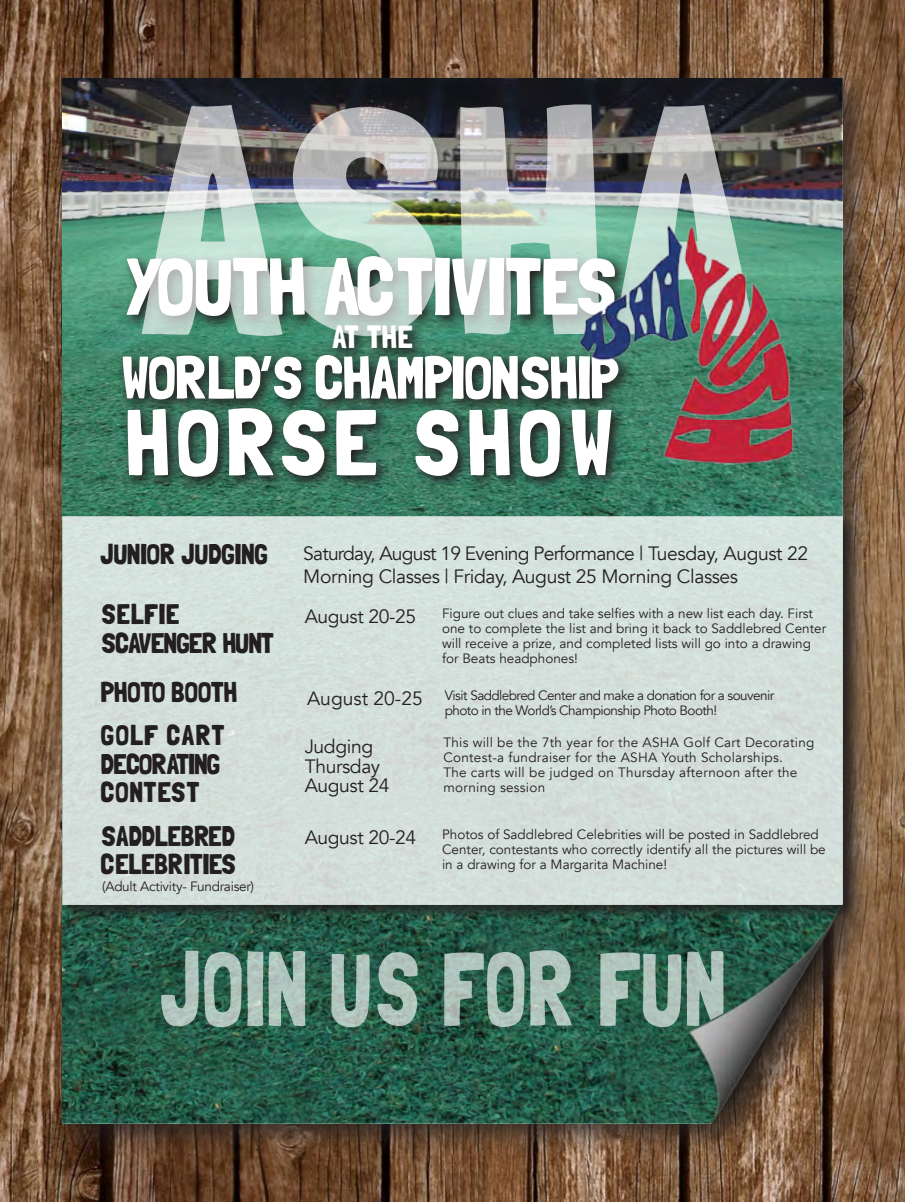
<style>
.page{position:relative;width:905px;height:1202px;background:#fff}
.page>*{position:absolute;margin:0;border:0;box-sizing:border-box;transform-origin:0 0}
.t1{font:325.2px "Londrina Solid";color:#fff}
.t2{font:93.75px "Londrina Solid";letter-spacing:.05em;color:#fff}
.t3{font:80.7px "Londrina Solid";letter-spacing:-.02em;color:#fff}
.t4{font:60px "Londrina Solid";letter-spacing:-.03em;color:#fff}
.t5{font:32.1px "Londrina Solid";color:#fff}
.t6{font:28.5px/28.5px "Londrina Solid";letter-spacing:-.02em;color:#231f20}
.t7{font:28.5px/49.7px "Londrina Solid";letter-spacing:-.04em;color:#231f20}
.t8{font:19.2px/19.5px "Avenir";letter-spacing:-.02em;color:#231f20}
.t9{font:19.2px "Avenir";color:#231f20}
.t10{font:13.5px/15px "Avenir";color:#231f20}
.t11{font:13.5px/15px "Avenir";letter-spacing:.02em;color:#231f20}
.t12{font:13.5px/15px "Avenir";letter-spacing:-.04em;color:#231f20}
.t13{font:13.5px "Avenir";letter-spacing:-.02em;color:#231f20}
</style>
<div class="page">
<img style="left:0;top:0;width:904px;height:1201px">
<div style="left:49px;top:66px;width:827px;height:1090px;background:#231f20;opacity:.75"></div>
<img style="left:62px;top:79px;width:780px;height:1044px">
<svg style="left:121px;top:249px;width:456px;height:82px"></svg>
<svg style="left:327px;top:319px;width:100px;height:29px"></svg>
<svg style="left:116px;top:348px;width:461px;height:66px"></svg>
<svg style="left:121px;top:401px;width:505px;height:91px"></svg>
<img style="left:577px;top:214px;width:227px;height:259px">
<svg style="left:61px;top:515px;width:797px;height:405px"></svg>
<div style="left:62px;top:516px;width:780px;height:389px;background:#d4dfdb"></div>
<svg style="left:161px;top:949px;width:562px;height:79px"></svg>
<h1 class="t1" style="left:136px;top:30px;width:625px">ASHA</h1>
<p class="t3" style="left:124px;top:239px;width:495px">YOUTH ACTIVITES</p>
<p class="t5" style="left:332px;top:318px;width:83px">AT THE</p>
<p class="t4" style="left:121px;top:342px;width:499px">WORLD’S CHAMPIONSHIP</p>
<p class="t2" style="left:125px;top:387px;width:490px">HORSE SHOW</p>
<p class="t6" style="left:101px;top:523px;width:169px;line-height:60.3px">JUNIOR JUDGING<br>SELFIE</p>
<p class="t7" style="left:101px;top:617px;width:175px">SCAVENGER HUNT<br>PHOTO BOOTH</p>
<p class="t6" style="left:101px;top:721px;width:125px">GOLF CART<br>DECORATING<br>CONTEST</p>
<p class="t6" style="left:101px;top:821px;width:137px">SADDLEBRED<br>CELEBRITIES</p>
<p class="t13" style="left:102px;top:878px;width:153px">(Adult Activity- Fundraiser)</p>
<p class="t8" style="left:303px;top:542px;width:506px;line-height:23.1px">Saturday, August 19 Evening Performance | Tuesday, August 22<br>Morning Classes | Friday, August 25 Morning Classes</p>
<p class="t8" style="left:305px;top:606px;width:113px">August 20-25</p>
<p class="t10" style="left:442px;top:605px;width:386px">Figure out clues and take selfies with a new list each day. First one to complete the list and bring it back to Saddlebred Center will receive a prize, and completed lists will go into a drawing for Beats headphones!</p>
<p class="t12" style="left:445px;top:688px;width:331px">Visit Saddlebred Center and make a donation for a souvenir photo in the World’s Championship Photo Booth!</p>
<p class="t9" style="left:307px;top:686px;width:117px">August 20-25</p>
<p class="t8" style="left:305px;top:737px;width:86px">Judging<br>Thursday<br>August 24</p>
<p class="t8" style="left:305px;top:828px;width:113px">August 20-24</p>
<p class="t10" style="left:442px;top:826px;width:385px">Photos of Saddlebred Celebrities will be posted in Saddlebred<br>Center, contestants who correctly identify all the pictures will be in a drawing for a Margarita Machine!</p>
<p class="t11" style="left:443px;top:735px;width:372px">This will be the 7th year for the ASHA Golf Cart Decorating Contest-a fundraiser for the ASHA Youth Scholarships.<br>The carts will be judged on Thursday afternoon after the morning session</p>
</div>
